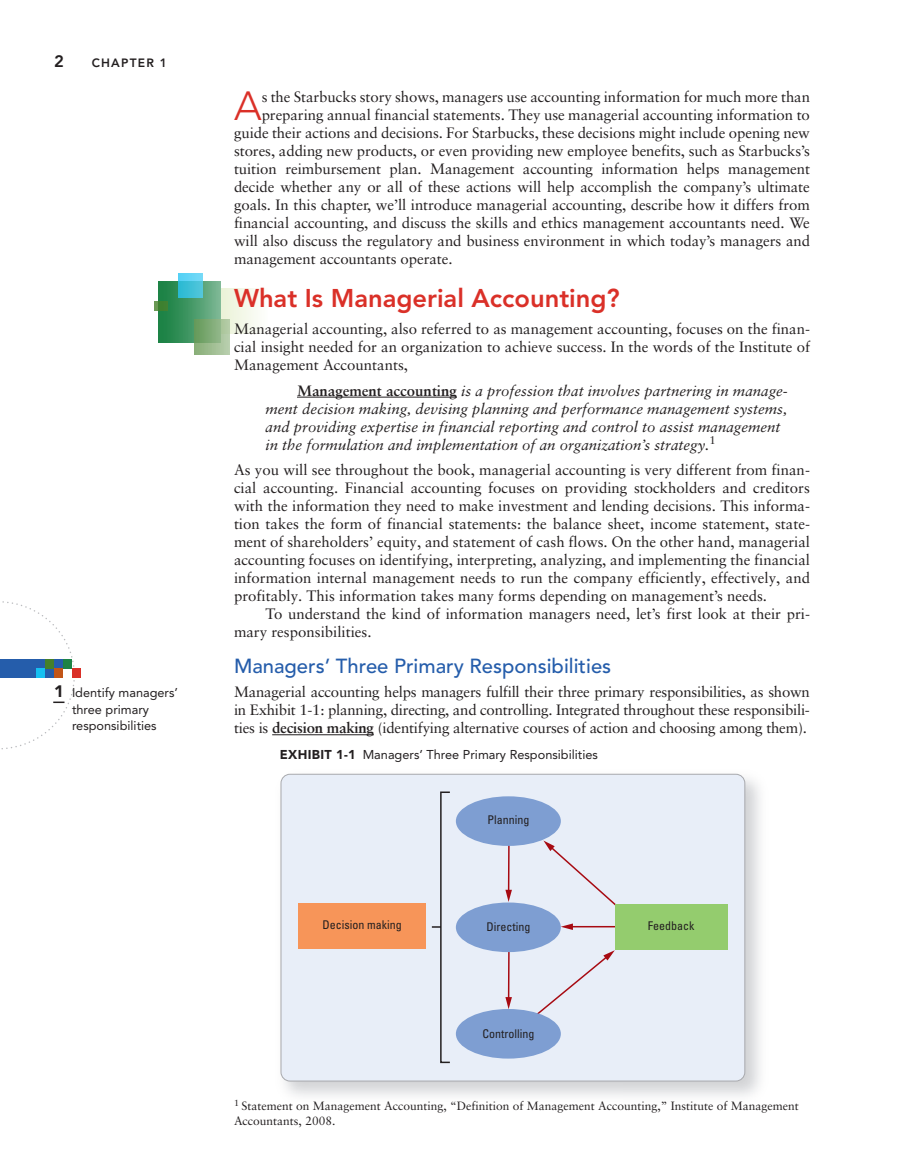
<style>
.page{position:relative;width:918px;height:1175px;background:#fff}
.page>*{position:absolute;margin:0;border:0;box-sizing:border-box;transform-origin:0 0}
.t1{font:300 40.35px "Avenir LT Pro";color:#da3028}
.t2{font:800 25.5px "Avenir LT Pro";color:#da3028}
.t3{font:500 20.25px "Avenir LT Pro";color:#255dab}
.t4{font:800 16.5px "Avenir LT Pro";color:#231f20}
.t5{font:15px/18px "Sabon LT Pro";letter-spacing:-.005em;color:#231f20;text-align:justify}
.t6{font:italic 15px/18px "Sabon LT Pro";color:#231f20}
.t7{font:12.75px/16.5px "Avenir LT Pro";color:#231f20}
.t8{font:12px/15px "Sabon LT Pro";color:#231f20}
.t9{font:condensed 12px "Univers LT Pro";color:#231f20}
.t10{font:800 12px "Avenir LT Pro";letter-spacing:.1em;color:#231f20}
.s1{font-weight:900;font-size:16.5px}
.s2{font-weight:700;font-style:normal}
.s3{font-weight:700}
.s4{font-weight:900}
</style>
<div class="page">
<div style="left:218px;top:288px;width:50px;height:46px;background:linear-gradient(to right,#e9f2d5,#fdfefc)"></div>
<div style="left:158px;top:281px;width:63px;height:62px;background:linear-gradient(to right,#107c3c,#7ab692)"></div>
<svg style="left:178px;top:273px;width:25px;height:25px"></svg>
<svg style="left:194px;top:319px;width:36px;height:36px"></svg>
<svg style="left:154px;top:301px;width:14px;height:10px"></svg>
<div style="left:72px;top:668px;width:9px;height:9px;background:#da3028"></div>
<img style="left:280px;top:773px;width:480px;height:323px">
<div style="left:281px;top:774px;width:464px;height:307px;background:#e8eef8;border-radius:9px"></div>
<div style="left:281px;top:774px;width:464px;height:307px;border:1px solid #a8a9ad;border-radius:9px"></div>
<svg style="left:543px;top:840px;width:73px;height:66px"></svg>
<hr style="left:571px;top:926px;width:60px;height:1px;background:#a70a12">
<svg style="left:561px;top:923px;width:12px;height:7px"></svg>
<hr style="left:508px;top:947px;width:2px;height:52px;background:#a70a12">
<svg style="left:505px;top:997px;width:7px;height:12px"></svg>
<hr style="left:508px;top:840px;width:2px;height:52px;background:#a70a12">
<svg style="left:505px;top:889px;width:7px;height:13px"></svg>
<svg style="left:537px;top:950px;width:78px;height:67px"></svg>
<div style="left:456px;top:796px;width:105px;height:50px;background:#7e9ed2;border-radius:50%"></div>
<div style="left:456px;top:1009px;width:105px;height:49px;background:#7e9ed2;border-radius:50%"></div>
<div style="left:456px;top:902px;width:105px;height:50px;background:#7e9ed2;border-radius:50%"></div>
<div style="left:615px;top:904px;width:112px;height:45px;background:#94cc6e"></div>
<div style="left:299px;top:903px;width:127px;height:45px;background:#f79559"></div>
<svg style="left:431px;top:791px;width:19px;height:272px"></svg>
<hr style="left:297px;top:397px;width:160px;height:1px;background:#231f20">
<hr style="left:272px;top:734px;width:102px;height:1px;background:#231f20">
<svg style="left:0;top:601px;width:76px;height:149px"></svg>
<p class="t4" style="left:54px;top:51px;width:11px">2</p>
<p class="t10" style="left:92px;top:55px;width:77px">chapter 1</p>
<p class="t7" style="left:72px;top:684px;width:108px;text-indent:-18px"><span class="s1">1</span> Identify managers’ three primary responsibilities</p>
<h1 class="t1" style="left:234px;top:82px;width:29px">A</h1>
<p class="t5" style="left:262px;top:87px;width:550px">s the Starbucks story shows, managers use accounting information for much more than</p>
<p class="t5" style="left:262px;top:105px;width:550px">preparing annual financial statements. They use managerial accounting information to</p>
<p class="t5" style="left:234px;top:123px;width:578px">guide their actions and decisions. For Starbucks, these decisions might include opening new</p>
<p class="t5" style="left:234px;top:141px;width:578px">stores, adding new products, or even providing new employee benefits, such as Starbucks’s</p>
<p class="t5" style="left:234px;top:159px;width:578px">tuition reimbursement plan. Management accounting information helps management</p>
<p class="t5" style="left:234px;top:177px;width:577px">decide whether any or all of these actions will help accomplish the company’s ultimate</p>
<p class="t5" style="left:234px;top:195px;width:577px">goals. In this chapter, we’ll introduce managerial accounting, describe how it differs from</p>
<p class="t5" style="left:234px;top:213px;width:577px">financial accounting, and discuss the skills and ethics management accountants need. We</p>
<p class="t5" style="left:234px;top:231px;width:578px">will also discuss the regulatory and business environment in which today’s managers and</p>
<p class="t5" style="left:234px;top:249px;width:220px">management accountants operate.</p>
<h2 class="t2" style="left:234px;top:283px;width:387px">What Is Managerial accounting?</h2>
<p class="t5" style="left:234px;top:319px;width:578px">Managerial accounting, also referred to as management accounting, focuses on the finan&shy;cial insight needed for an organization to achieve success. In the words of the Institute of Management Accountants,</p>
<p class="t6" style="left:266px;top:381px;width:524px;text-indent:32px"><span class="s2">Management accounting</span> is a profession that involves partnering in manage&shy;ment decision making, devising planning and performance management systems, and providing expertise in financial reporting and control to assist management in the formulation and implementation of an organization’s strategy.<sup>1</sup></p>
<p class="t5" style="left:234px;top:460px;width:578px">As you will see throughout the book, managerial accounting is very different from finan&shy;cial accounting. Financial accounting focuses on providing stockholders and creditors with the information they need to make investment and lending decisions. This informa&shy;tion takes the form of financial statements: the balance sheet, income statement, state&shy;ment of shareholders’ equity, and statement of cash flows. On the other hand, managerial accounting focuses on identifying, interpreting, analyzing, and implementing the financial information internal management needs to run the company efficiently, effectively, and profitably. This information takes many forms depending on management’s needs.</p>
<p class="t5" style="left:234px;top:604px;width:578px;text-indent:32px">To understand the kind of information managers need, let’s first look at their pri&shy;mary responsibilities.</p>
<h3 class="t3" style="left:234px;top:654px;width:379px">Managers’ Three Primary Responsibilities</h3>
<p class="t5" style="left:234px;top:682px;width:577px">Managerial accounting helps managers fulfill their three primary responsibilities, as shown in Exhibit 1-1: planning, directing, and controlling. Integrated throughout these responsibili&shy;ties is <span class="s3">decision making</span> (identifying alternative courses of action and choosing among them).</p>
<p class="t7" style="left:280px;top:746px;width:320px"><span class="s4">EXHIBIT 1-1</span> Managers’ Three Primary Responsibilities</p>
<p class="t9" style="left:487px;top:812px;width:43px">Planning</p>
<p class="t9" style="left:322px;top:917px;width:81px">Decision making</p>
<p class="t9" style="left:486px;top:919px;width:45px">Directing</p>
<p class="t9" style="left:648px;top:918px;width:48px">Feedback</p>
<p class="t9" style="left:482px;top:1026px;width:53px">Controlling</p>
<p class="t8" style="left:234px;top:1098px;width:566px"><sup>1</sup> Statement on Management Accounting, “Definition of Management Accounting,” Institute of Management<br>Accountants, 2008.</p>
</div>
